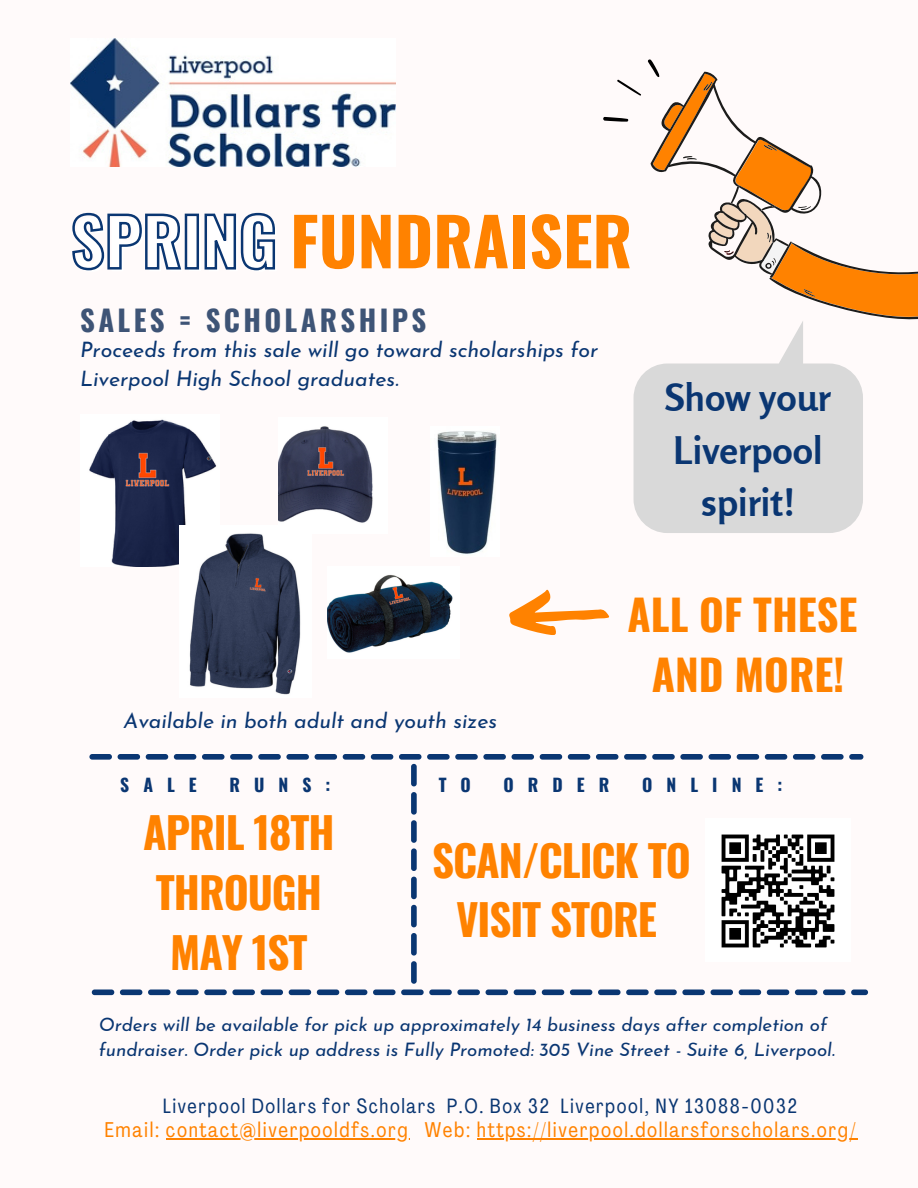
<style>
.page{position:relative;width:918px;height:1188px;background:#fffafa}
.page>*{position:absolute;margin:0;border:0;box-sizing:border-box;transform-origin:0 0}
.t1{font:700 66px "Oswald";color:#ff8200}
.t2{font:700 42.9px/59.7px "Oswald";letter-spacing:-.025em;color:#ff8200;text-align:center}
.t3{font:700 42.3px "Oswald";color:#ff8200}
.t4{font:700 37.95px/52.7px "Rosario";color:#0a3672;text-align:center}
.t5{font:700 28.8px "Oswald";letter-spacing:.115em;color:#3e5476}
.t6{font:italic 21.3px/29.2px "Josefin Sans";color:#0a3672}
.t7{font:21px "Agrandir Tight";letter-spacing:.075em;color:#ff8200}
.t8{font:20.4px "Agrandir Tight";letter-spacing:.075em;color:#0a3672}
.t9{font:italic 18.6px/25.2px "Josefin Sans";color:#0a3672}
.t10{font:700 17.55px "Oswald";letter-spacing:.8em;color:#0a3672}
.s1{color:rgb(0 0 0/0)}
</style>
<div class="page">
<svg style="left:634px;top:321px;width:229px;height:212px;fill:#d9d9d9"></svg>
<svg style="left:603px;top:59px;width:315px;height:260px"></svg>
<svg style="left:89px;top:754px;width:774px;height:230px"></svg>
<svg style="left:92px;top:990px;width:776px;height:5px"></svg>
<img style="left:705px;top:819px;width:146px;height:143px">
<img style="left:71px;top:39px;width:325px;height:127px">
<img style="left:437px;top:431px;width:60px;height:123px">
<img style="left:328px;top:575px;width:125px;height:78px">
<img style="left:89px;top:419px;width:128px;height:148px">
<img style="left:180px;top:525px;width:121px;height:170px">
<img style="left:279px;top:426px;width:94px;height:107px">
<svg style="left:509px;top:589px;width:101px;height:46px"></svg>
<svg style="left:72px;top:212px;width:204px;height:59px"></svg>
<hr style="left:166px;top:1138px;width:243px;height:2px;background:#ff8200">
<hr style="left:477px;top:1138px;width:380px;height:2px;background:#ff8200">
<p class="t1" style="left:71px;top:190px;width:563px"><span class="s1">SPRING</span> FUNDRAISER</p>
<p class="t5" style="left:80px;top:298px;width:348px">SALES = SCHOLARSHIPS</p>
<p class="t6" style="left:80px;top:337px;width:519px">Proceeds from this sale will go toward scholarships for<br>Liverpool High School graduates.</p>
<p class="t6" style="left:124px;top:708px;width:375px">Available in both adult and youth sizes</p>
<p class="t4" style="left:665px;top:371px;width:167px">Show your<br>Liverpool spirit!</p>
<p class="t3" style="left:628px;top:582px;width:231px">ALL OF THESE</p>
<p class="t3" style="left:652px;top:641px;width:194px">AND MORE!</p>
<p class="t10" style="left:120px;top:771px;width:78px">SALE</p>
<p class="t10" style="left:230px;top:771px;width:103px">RUNS:</p>
<p class="t2" style="left:143px;top:801px;width:193px">APRIL 18TH</p>
<p class="t2" style="left:156px;top:861px;width:168px">THROUGH<br>MAY 1ST</p>
<p class="t10" style="left:439px;top:771px;width:34px">T O</p>
<p class="t10" style="left:504px;top:771px;width:107px">ORDER</p>
<p class="t10" style="left:642px;top:771px;width:142px">ONLINE:</p>
<p class="t2" style="left:432px;top:828px;width:260px">SCAN/CLICK TO</p>
<p class="t2" style="left:456px;top:888px;width:202px">VISIT STORE</p>
<p class="t9" style="left:99px;top:1014px;width:738px">Orders will be available for pick up approximately 14 business days after completion of fundraiser. Order pick up address is Fully Promoted: 305 Vine Street - Suite 6, Liverpool.</p>
<p class="t8" style="left:163px;top:1098px;width:636px">Liverpool Dollars for Scholars P.O. Box 32 Liverpool, NY 13088-0032</p>
<p class="t7" style="left:104px;top:1122px;width:753px">Email: contact@liverpooldfs.org Web: https://liverpool.dollarsforscholars.org/</p>
</div>
